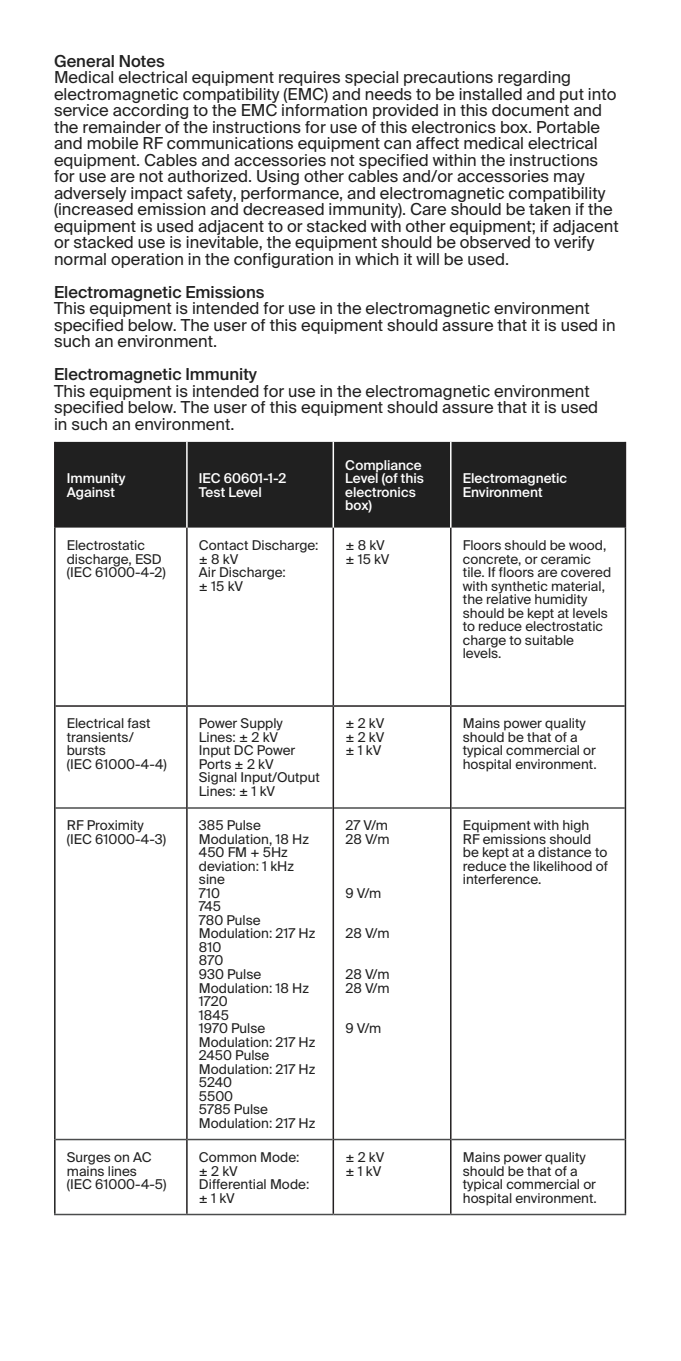
<style>
.page{position:relative;width:681px;height:1361px;background:#fff}
.page>*{position:absolute;margin:0;border:0;box-sizing:border-box;transform-origin:0 0}
.t1{font:16.5px/16.5px "Suisse Intl";color:#202020}
.t2{font:500 16.5px "Suisse Intl";color:#202020}
.t3{font:13.5px/13.5px "Suisse Intl";color:#202020}
.t4{font:500 13.5px/13.5px "Suisse Intl";color:#fff}
</style>
<div class="page">
<div style="left:56px;top:442px;width:568px;height:85px;background:#202020"></div>
<hr style="left:56px;top:807px;width:130px;height:2px;background:#4b4c4d">
<hr style="left:187px;top:807px;width:145px;height:2px;background:#4b4c4d">
<hr style="left:334px;top:807px;width:116px;height:2px;background:#4b4c4d">
<hr style="left:451px;top:807px;width:173px;height:2px;background:#4b4c4d">
<hr style="left:56px;top:1138px;width:130px;height:2px;background:#4b4c4d">
<hr style="left:187px;top:1138px;width:145px;height:2px;background:#4b4c4d">
<hr style="left:334px;top:1138px;width:116px;height:2px;background:#4b4c4d">
<hr style="left:451px;top:1138px;width:173px;height:2px;background:#4b4c4d">
<hr style="left:54px;top:1213px;width:133px;height:2px;background:#4b4c4d">
<hr style="left:187px;top:1213px;width:146px;height:2px;background:#4b4c4d">
<hr style="left:333px;top:1213px;width:117px;height:2px;background:#4b4c4d">
<hr style="left:450px;top:1213px;width:176px;height:2px;background:#4b4c4d">
<hr style="left:56px;top:705px;width:131px;height:2px;background:#231f20">
<hr style="left:187px;top:705px;width:146px;height:2px;background:#231f20">
<hr style="left:333px;top:705px;width:117px;height:2px;background:#231f20">
<hr style="left:450px;top:705px;width:174px;height:2px;background:#231f20">
<hr style="left:186px;top:527px;width:1px;height:178px;background:#231f20">
<hr style="left:332px;top:527px;width:2px;height:178px;background:#231f20">
<hr style="left:450px;top:527px;width:1px;height:178px;background:#231f20">
<hr style="left:186px;top:707px;width:1px;height:101px;background:#231f20">
<hr style="left:332px;top:707px;width:2px;height:101px;background:#231f20">
<hr style="left:450px;top:707px;width:1px;height:101px;background:#231f20">
<hr style="left:186px;top:808px;width:1px;height:331px;background:#231f20">
<hr style="left:332px;top:808px;width:2px;height:331px;background:#231f20">
<hr style="left:450px;top:808px;width:1px;height:331px;background:#231f20">
<hr style="left:186px;top:1139px;width:1px;height:74px;background:#231f20">
<hr style="left:332px;top:1139px;width:2px;height:74px;background:#231f20">
<hr style="left:450px;top:1139px;width:1px;height:74px;background:#231f20">
<hr style="left:54px;top:442px;width:2px;height:85px;background:#231f20">
<hr style="left:624px;top:442px;width:2px;height:85px;background:#231f20">
<hr style="left:186px;top:442px;width:1px;height:85px;background:#fff">
<hr style="left:332px;top:442px;width:2px;height:85px;background:#fff">
<hr style="left:450px;top:442px;width:1px;height:85px;background:#fff">
<hr style="left:54px;top:527px;width:2px;height:179px;background:#202020">
<hr style="left:624px;top:527px;width:2px;height:179px;background:#202020">
<hr style="left:54px;top:706px;width:2px;height:102px;background:#202020">
<hr style="left:624px;top:706px;width:2px;height:102px;background:#202020">
<hr style="left:54px;top:808px;width:2px;height:331px;background:#202020">
<hr style="left:624px;top:808px;width:2px;height:331px;background:#202020">
<hr style="left:54px;top:1139px;width:2px;height:74px;background:#202020">
<hr style="left:624px;top:1139px;width:2px;height:74px;background:#202020">
<p class="t2" style="left:54px;top:51px;width:112px">General Notes</p>
<p class="t1" style="left:54px;top:69px;width:566px">Medical electrical equipment requires special precautions regarding electromagnetic compatibility (EMC) and needs to be installed and put into service according to the EMC information provided in this document and the remainder of the instructions for use of this electronics box. Portable and mobile RF communications equipment can affect medical electrical equipment. Cables and accessories not specified within the instructions for use are not authorized. Using other cables and/or accessories may adversely impact safety, performance, and electromagnetic compatibility (increased emission and decreased immunity). Care should be taken if the equipment is used adjacent to or stacked with other equipment; if adjacent or stacked use is inevitable, the equipment should be observed to verify normal operation in the configuration in which it will be used.</p>
<p class="t2" style="left:54px;top:282px;width:212px">Electromagnetic Emissions</p>
<p class="t1" style="left:54px;top:300px;width:563px">This equipment is intended for use in the electromagnetic environment specified below. The user of this equipment should assure that it is used in such an environment.</p>
<p class="t2" style="left:54px;top:365px;width:204px">Electromagnetic Immunity</p>
<p class="t1" style="left:54px;top:383px;width:545px">This equipment is intended for use in the electromagnetic environment specified below. The user of this equipment should assure that it is used in such an environment.</p>
<p class="t4" style="left:67px;top:472px;width:60px">Immunity<br>Against</p>
<p class="t4" style="left:199px;top:472px;width:89px">IEC 60601-1-2<br>Test Level</p>
<p class="t4" style="left:345px;top:458px;width:80px">Compliance<br>Level (of this electronics box)</p>
<p class="t4" style="left:462px;top:472px;width:106px">Electromagnetic<br>Environment</p>
<p class="t3" style="left:67px;top:538px;width:100px">Electrostatic discharge, ESD (IEC 61000-4-2)</p>
<p class="t3" style="left:199px;top:538px;width:121px">Contact Discharge: ± 8 kV<br>Air Discharge:<br>± 15 kV</p>
<p class="t3" style="left:345px;top:538px;width:46px">± 8 kV ± 15 kV</p>
<p class="t3" style="left:462px;top:538px;width:150px">Floors should be wood, concrete, or ceramic tile. If floors are covered with synthetic material, the relative humidity should be kept at levels to reduce electrostatic charge to suitable levels.</p>
<p class="t3" style="left:67px;top:717px;width:101px">Electrical fast transients/ bursts<br>(IEC 61000-4-4)</p>
<p class="t3" style="left:199px;top:717px;width:122px">Power Supply<br>Lines: ± 2 kV<br>Input DC Power<br>Ports ± 2 kV<br>Signal Input/Output<br>Lines: ± 1 kV</p>
<p class="t3" style="left:345px;top:717px;width:40px;text-align:justify">± 2 kV ± 2 kV ± 1 kV</p>
<p class="t3" style="left:462px;top:717px;width:135px">Mains power quality should be that of a typical commercial or hospital environment.</p>
<p class="t3" style="left:67px;top:819px;width:101px">RF Proximity (IEC 61000-4-3)</p>
<p class="t3" style="left:199px;top:819px;width:118px">385 Pulse<br>Modulation, 18 Hz<br>450 FM + 5Hz deviation: 1 kHz sine<br>710<br>745<br>780 Pulse<br>Modulation: 217 Hz<br>810<br>870<br>930 Pulse<br>Modulation: 18 Hz<br>1720<br>1845<br>1970 Pulse<br>Modulation: 217 Hz<br>2450 Pulse<br>Modulation: 217 Hz<br>5240<br>5500<br>5785 Pulse<br>Modulation: 217 Hz</p>
<p class="t3" style="left:345px;top:819px;width:46px">27 V/m<br>28 V/m</p>
<p class="t3" style="left:462px;top:819px;width:147px">Equipment with high<br>RF emissions should be kept at a distance to reduce the likelihood of interference.</p>
<p class="t3" style="left:345px;top:886px;width:37px">9 V/m</p>
<p class="t3" style="left:345px;top:927px;width:46px">28 V/m</p>
<p class="t3" style="left:345px;top:967px;width:46px">28 V/m<br>28 V/m</p>
<p class="t3" style="left:345px;top:1021px;width:37px">9 V/m</p>
<p class="t3" style="left:67px;top:1150px;width:101px">Surges on AC mains lines<br>(IEC 61000-4-5)</p>
<p class="t3" style="left:199px;top:1150px;width:112px">Common Mode: ± 2 kV<br>Differential Mode: ± 1 kV</p>
<p class="t3" style="left:345px;top:1150px;width:40px">± 2 kV ± 1 kV</p>
<p class="t3" style="left:462px;top:1150px;width:135px">Mains power quality should be that of a typical commercial or hospital environment.</p>
</div>
